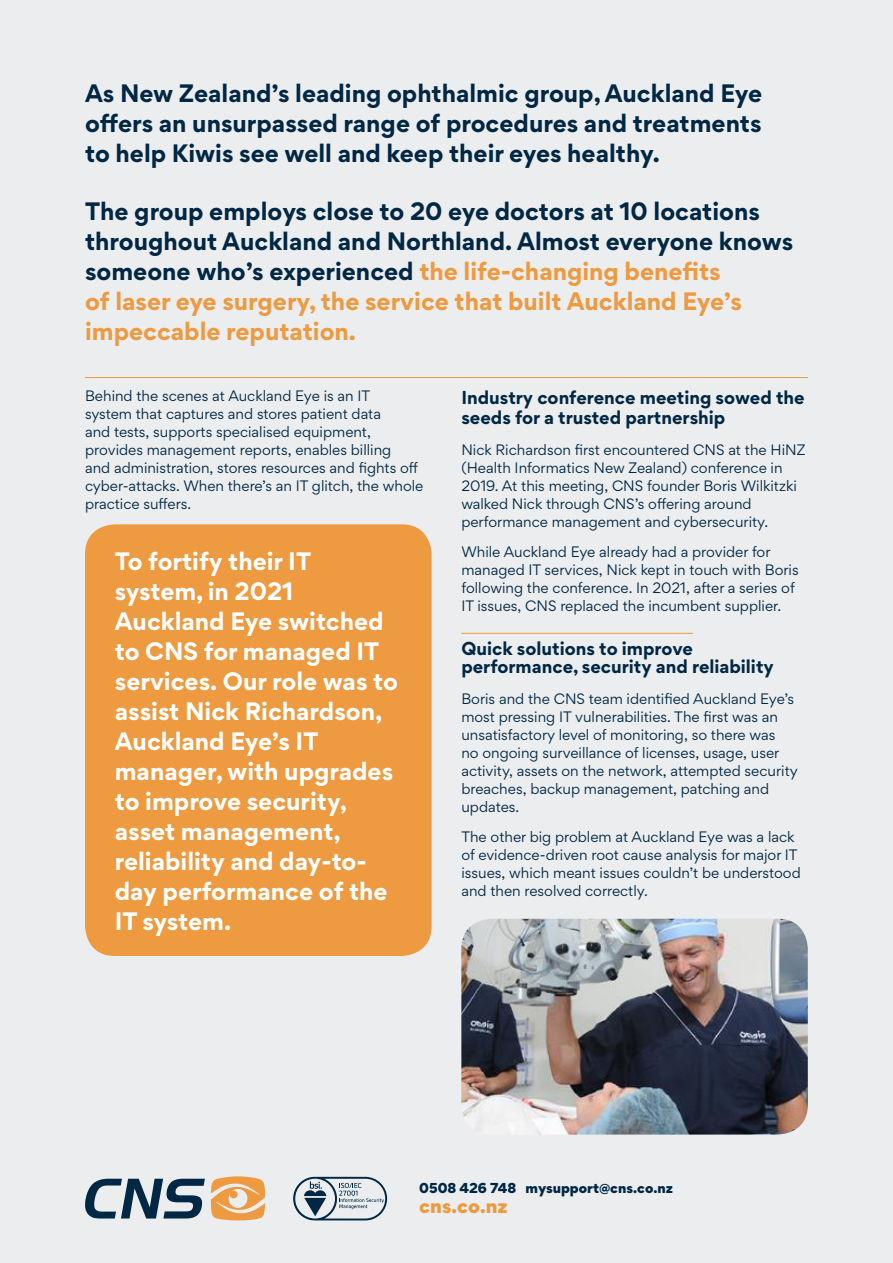
<style>
.page{position:relative;width:893px;height:1263px;background:#ecedee}
.page>*{position:absolute;margin:0;border:0;box-sizing:border-box;transform-origin:0 0}
.t1{font:700 22.5px/30px "Gordita";color:#002743;text-align:justify}
.t2{font:700 22.5px/30px "Gordita";color:#fff}
.t3{font:900 18.15px "Gordita";color:#ed9a40}
.t4{font:700 16.65px/20.1px "Gordita";color:#002743}
.t5{font:13.5px/18px "Gordita";color:#002743}
.t6{font:900 12.9px "Gordita";color:#002743}
.s1{color:#ed9a40}
</style>
<div class="page">
<div style="left:85px;top:524px;width:347px;height:432px;background:#ed9a40;border-radius:30px"></div>
<svg style="left:85px;top:1179px;width:120px;height:39px"></svg>
<svg style="left:211px;top:1176px;width:54px;height:44px"></svg>
<svg style="left:293px;top:1177px;width:94px;height:43px"></svg>
<hr style="left:461px;top:633px;width:232px;height:1px;background:#ed9a40">
<hr style="left:85px;top:377px;width:723px;height:1px;background:#ed9a40">
<img style="left:461px;top:919px;width:347px;height:215px">
<h1 class="t1" style="left:85px;top:78px;width:679px">As New Zealand’s leading ophthalmic group, Auckland Eye offers an unsurpassed range of procedures and treatments to help Kiwis see well and keep their eyes healthy.</h1>
<p class="t1" style="left:85px;top:196px;width:710px;text-align:left">The group employs close to 20 eye doctors at 10 locations throughout Auckland and Northland. Almost everyone knows someone who’s experienced <span class="s1">the life-changing benefits<br>of laser eye surgery, the service that built Auckland Eye’s impeccable reputation.</span></p>
<p class="t5" style="left:85px;top:387px;width:340px">Behind the scenes at Auckland Eye is an IT<br>system that captures and stores patient data<br>and tests, supports specialised equipment, provides management reports, enables billing<br>and administration, stores resources and fights off cyber-attacks. When there’s an IT glitch, the whole practice suffers.</p>
<p class="t2" style="left:115px;top:546px;width:285px">To fortify their IT system, in 2021<br>Auckland Eye switched to CNS for managed IT services. Our role was to assist Nick Richardson,<br>Auckland Eye’s IT manager, with upgrades to improve security, asset management, reliability and day-to&shy;day performance of the<br>IT system.</p>
<p class="t4" style="left:461px;top:387px;width:345px">Industry conference meeting sowed the seeds for a trusted partnership</p>
<p class="t5" style="left:461px;top:440px;width:345px">Nick Richardson first encountered CNS at the HiNZ (Health Informatics New Zealand) conference in 2019. At this meeting, CNS founder Boris Wilkitzki walked Nick through CNS’s offering around performance management and cybersecurity.</p>
<p class="t5" style="left:461px;top:543px;width:339px">While Auckland Eye already had a provider for managed IT services, Nick kept in touch with Boris following the conference. In 2021, after a series of IT issues, CNS replaced the incumbent supplier.</p>
<p class="t4" style="left:461px;top:639px;width:314px;line-height:18px">Quick solutions to improve performance, security and reliability</p>
<p class="t5" style="left:461px;top:689px;width:338px">Boris and the CNS team identified Auckland Eye’s most pressing IT vulnerabilities. The first was an unsatisfactory level of monitoring, so there was<br>no ongoing surveillance of licenses, usage, user activity, assets on the network, attempted security breaches, backup management, patching and updates.</p>
<p class="t5" style="left:461px;top:828px;width:341px">The other big problem at Auckland Eye was a lack of evidence-driven root cause analysis for major IT issues, which meant issues couldn’t be understood and then resolved correctly.</p>
<p class="t6" style="left:419px;top:1178px;width:255px">0508 426 748 mysupport@cns.co.nz</p>
<h2 class="t3" style="left:419px;top:1191px;width:90px">cns.co.nz</h2>
</div>
